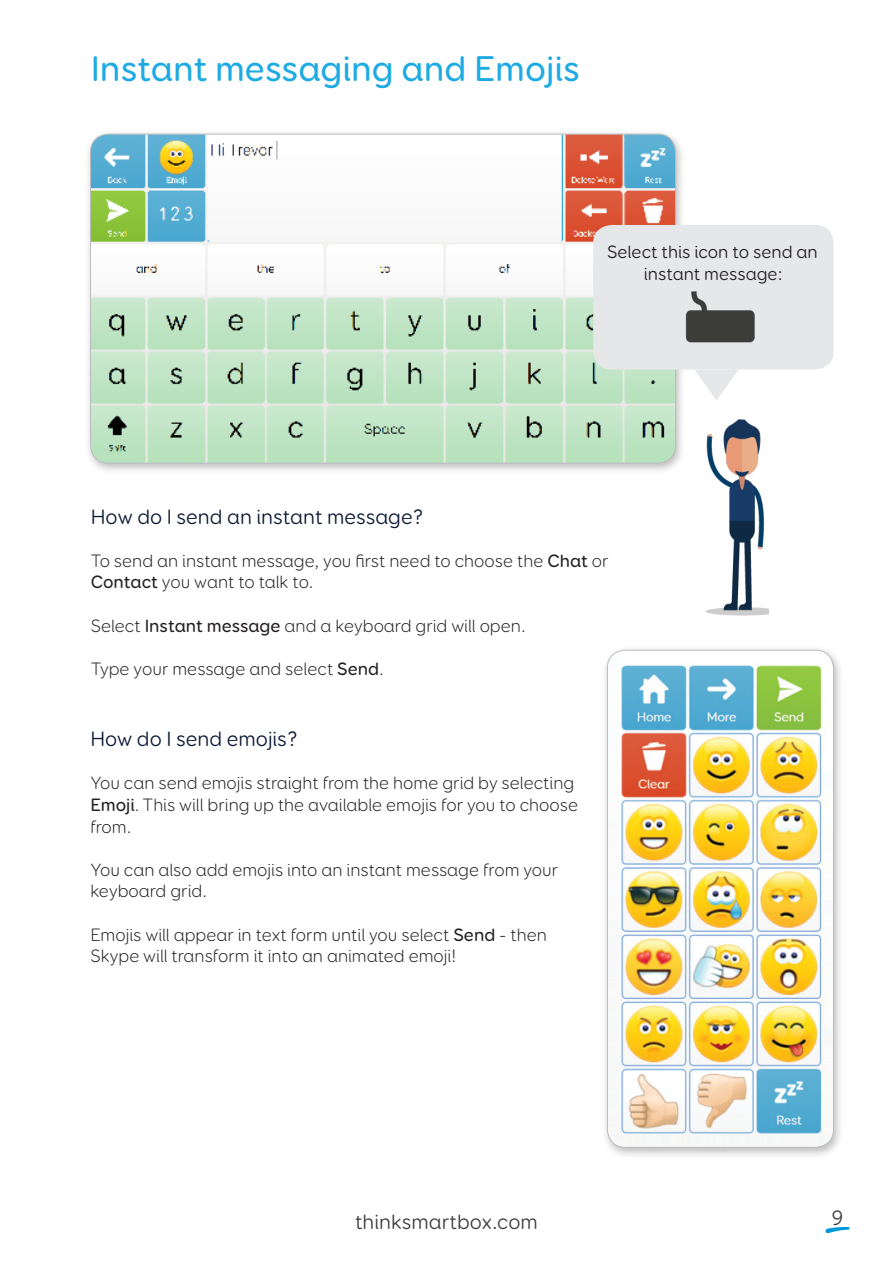
<style>
.page{position:relative;width:893px;height:1263px;background:#fff}
.page>*{position:absolute;margin:0;border:0;box-sizing:border-box;transform-origin:0 0}
.t1{font:500 36px "Booster Next FY";color:#1eaae2}
.t2{font:21px "Booster Next FY";color:#091832}
.t3{font:21px "Booster Next FY";color:#3e3e3f}
.t4{font:300 18px/21.6px "Booster Next FY";color:#231f20}
.t5{font:18px/21.6px "Booster Next FY";color:#231f20;text-align:center}
.s1{font-weight:500}
</style>
<div class="page">
<svg style="left:825px;top:1227px;width:25px;height:6px"></svg>
<div style="left:84px;top:129px;width:602px;height:346px;background:#231f20;opacity:.3"></div>
<img style="left:91px;top:134px;width:585px;height:329px">
<svg style="left:695px;top:370px;width:43px;height:30px"></svg>
<div style="left:593px;top:225px;width:241px;height:145px;background:#e6e7e9;border-radius:19px"></div>
<div style="left:601px;top:645px;width:243px;height:514px;background:#231f20;opacity:.3"></div>
<img style="left:607px;top:650px;width:226px;height:497px">
<div style="left:607px;top:650px;width:227px;height:497px;border:1px solid #bcbdc0;border-radius:18px"></div>
<img style="left:685px;top:291px;width:70px;height:52px">
<img style="left:706px;top:419px;width:63px;height:197px">
<p class="t1" style="left:91px;top:46px;width:491px">Instant messaging and Emojis</p>
<p class="t5" style="left:607px;top:241px;width:212px">Select this icon to send an instant message:</p>
<p class="t2" style="left:91px;top:504px;width:334px">How do I send an instant message?</p>
<p class="t4" style="left:91px;top:550px;width:519px">To send an instant message, you first need to choose the <span class="s1">Chat</span> or<br><span class="s1">Contact</span> you want to talk to.</p>
<p class="t4" style="left:91px;top:615px;width:437px">Select <span class="s1">Instant message</span> and a keyboard grid will open.</p>
<p class="t4" style="left:91px;top:658px;width:295px">Type your message and select <span class="s1">Send</span>.</p>
<p class="t2" style="left:90px;top:726px;width:209px">How do I send emojis?</p>
<p class="t4" style="left:90px;top:772px;width:489px">You can send emojis straight from the home grid by selecting<br><span class="s1">Emoji</span>. This will bring up the available emojis for you to choose from.</p>
<p class="t4" style="left:90px;top:859px;width:469px">You can also add emojis into an instant message from your keyboard grid.</p>
<p class="t4" style="left:90px;top:923px;width:458px">Emojis will appear in text form until you select <span class="s1">Send</span> - then<br>Skype will transform it into an animated emoji!</p>
<p class="t3" style="left:355px;top:1209px;width:184px">thinksmartbox.com</p>
<p class="t3" style="left:832px;top:1205px;width:13px">9</p>
</div>
